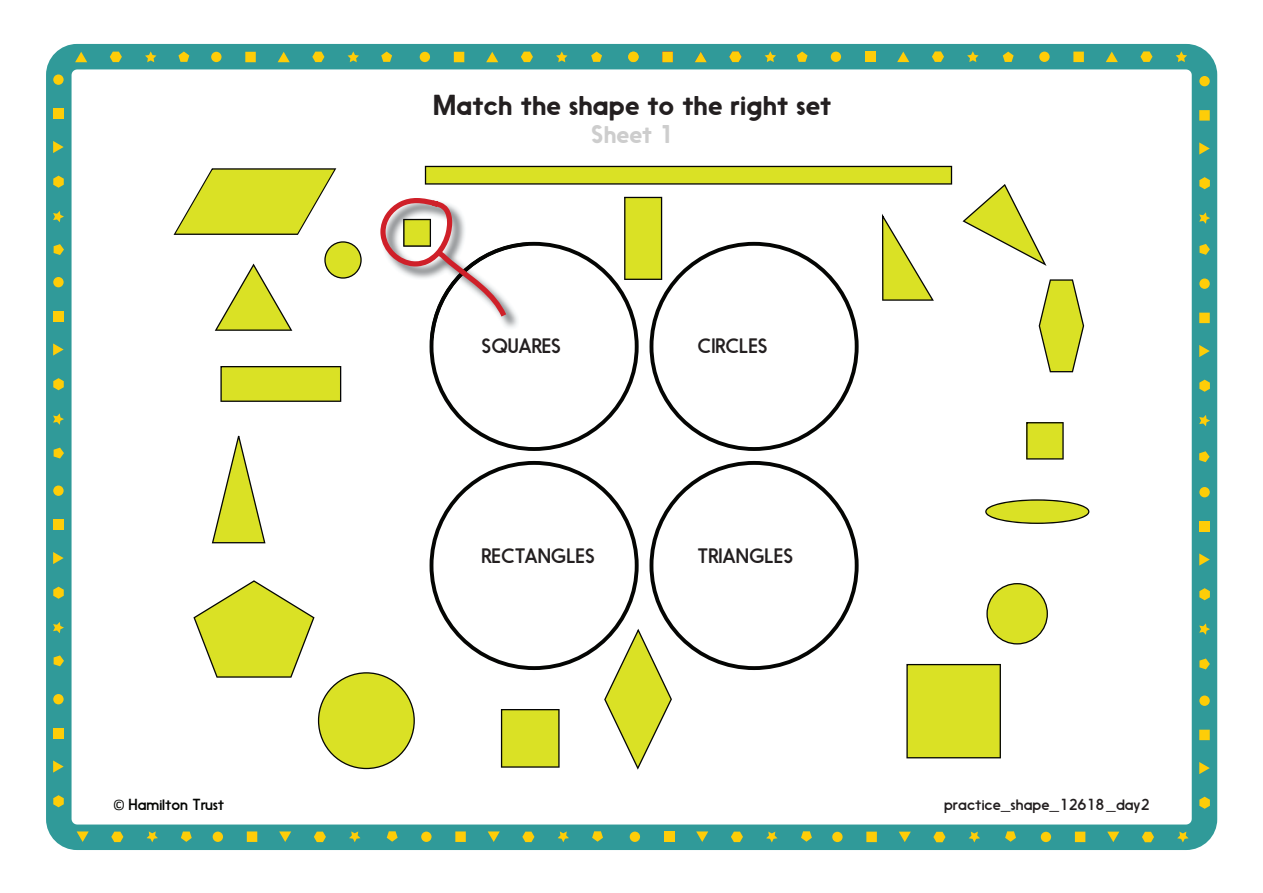
<style>
.page{position:relative;width:1263px;height:893px;background:#fff}
.page>*{position:absolute;margin:0;border:0;box-sizing:border-box;transform-origin:0 0}
.t1{font:27px "Nanami Rounded Med";color:#231f20}
.t2{font:24px "Nanami Rounded Med";color:#cdcdcd}
.Working_at_Footer{font:19.5px "Nanami Rounded Book";color:#231f20}
.File_path_Footer{font:15px "Nanami Rounded Book";color:#231f20}
.t3{font:15px "Nanami Rounded Book";color:#040503}
.s1{font-family:"Calibri"}
</style>
<div class="page">
<div style="left:46px;top:44px;width:1171px;height:806px;border:26px solid #309a99;border-radius:18px"></div>
<div style="left:1199px;top:110px;width:11px;height:11px;background:#fecd08"></div>
<svg style="left:1199px;top:142px;width:11px;height:13px"></svg>
<div style="left:1199px;top:76px;width:11px;height:10px;background:#fecd08;border-radius:50%"></div>
<svg style="left:1199px;top:177px;width:11px;height:12px"></svg>
<svg style="left:1199px;top:212px;width:11px;height:12px"></svg>
<div style="left:1199px;top:313px;width:11px;height:10px;background:#fecd08"></div>
<svg style="left:1199px;top:345px;width:11px;height:12px"></svg>
<div style="left:1199px;top:278px;width:11px;height:11px;background:#fecd08;border-radius:50%"></div>
<svg style="left:1199px;top:380px;width:11px;height:12px"></svg>
<svg style="left:1199px;top:415px;width:11px;height:11px"></svg>
<div style="left:1199px;top:521px;width:11px;height:11px;background:#fecd08"></div>
<svg style="left:1199px;top:553px;width:11px;height:13px"></svg>
<div style="left:1199px;top:487px;width:11px;height:10px;background:#fecd08;border-radius:50%"></div>
<svg style="left:1199px;top:588px;width:11px;height:12px"></svg>
<svg style="left:1199px;top:623px;width:11px;height:12px"></svg>
<div style="left:1199px;top:730px;width:11px;height:10px;background:#fecd08"></div>
<svg style="left:1199px;top:762px;width:11px;height:12px"></svg>
<div style="left:1199px;top:695px;width:11px;height:11px;background:#fecd08;border-radius:50%"></div>
<svg style="left:1199px;top:797px;width:11px;height:12px"></svg>
<div style="left:53px;top:109px;width:11px;height:10px;background:#fecd08"></div>
<svg style="left:53px;top:141px;width:11px;height:12px"></svg>
<div style="left:53px;top:74px;width:11px;height:11px;background:#fecd08;border-radius:50%"></div>
<svg style="left:53px;top:176px;width:11px;height:12px"></svg>
<svg style="left:53px;top:211px;width:11px;height:11px"></svg>
<div style="left:53px;top:311px;width:11px;height:11px;background:#fecd08"></div>
<svg style="left:53px;top:343px;width:11px;height:13px"></svg>
<div style="left:53px;top:277px;width:11px;height:10px;background:#fecd08;border-radius:50%"></div>
<svg style="left:53px;top:378px;width:11px;height:12px"></svg>
<svg style="left:53px;top:413px;width:11px;height:12px"></svg>
<div style="left:53px;top:520px;width:11px;height:10px;background:#fecd08"></div>
<svg style="left:53px;top:552px;width:11px;height:12px"></svg>
<div style="left:53px;top:485px;width:11px;height:11px;background:#fecd08;border-radius:50%"></div>
<svg style="left:53px;top:587px;width:11px;height:12px"></svg>
<svg style="left:53px;top:622px;width:11px;height:11px"></svg>
<div style="left:53px;top:728px;width:11px;height:11px;background:#fecd08"></div>
<svg style="left:53px;top:760px;width:11px;height:13px"></svg>
<div style="left:53px;top:694px;width:11px;height:10px;background:#fecd08;border-radius:50%"></div>
<svg style="left:53px;top:795px;width:11px;height:12px"></svg>
<svg style="left:765px;top:51px;width:11px;height:11px"></svg>
<div style="left:865px;top:52px;width:10px;height:10px;background:#fecd08"></div>
<svg style="left:897px;top:52px;width:12px;height:10px"></svg>
<div style="left:831px;top:52px;width:10px;height:10px;background:#fecd08;border-radius:50%"></div>
<svg style="left:932px;top:51px;width:12px;height:11px"></svg>
<svg style="left:967px;top:51px;width:11px;height:11px"></svg>
<div style="left:1073px;top:52px;width:11px;height:10px;background:#fecd08"></div>
<svg style="left:1106px;top:52px;width:12px;height:10px"></svg>
<div style="left:1039px;top:52px;width:10px;height:10px;background:#fecd08;border-radius:50%"></div>
<svg style="left:1140px;top:51px;width:12px;height:11px"></svg>
<svg style="left:1176px;top:51px;width:11px;height:11px"></svg>
<svg style="left:75px;top:52px;width:12px;height:10px"></svg>
<svg style="left:110px;top:52px;width:12px;height:10px"></svg>
<svg style="left:145px;top:51px;width:11px;height:11px"></svg>
<div style="left:245px;top:52px;width:11px;height:10px;background:#fecd08"></div>
<svg style="left:278px;top:52px;width:12px;height:10px"></svg>
<div style="left:211px;top:52px;width:10px;height:10px;background:#fecd08;border-radius:50%"></div>
<svg style="left:312px;top:52px;width:12px;height:10px"></svg>
<svg style="left:348px;top:51px;width:11px;height:11px"></svg>
<div style="left:454px;top:52px;width:10px;height:10px;background:#fecd08"></div>
<svg style="left:486px;top:52px;width:12px;height:10px"></svg>
<div style="left:420px;top:52px;width:10px;height:10px;background:#fecd08;border-radius:50%"></div>
<svg style="left:521px;top:52px;width:12px;height:10px"></svg>
<svg style="left:556px;top:51px;width:11px;height:11px"></svg>
<div style="left:662px;top:52px;width:11px;height:10px;background:#fecd08"></div>
<svg style="left:695px;top:52px;width:12px;height:10px"></svg>
<div style="left:628px;top:52px;width:10px;height:10px;background:#fecd08;border-radius:50%"></div>
<svg style="left:729px;top:51px;width:12px;height:11px"></svg>
<svg style="left:766px;top:832px;width:11px;height:10px"></svg>
<div style="left:866px;top:832px;width:11px;height:10px;background:#fecd08"></div>
<svg style="left:899px;top:832px;width:12px;height:10px"></svg>
<div style="left:832px;top:832px;width:10px;height:10px;background:#fecd08;border-radius:50%"></div>
<svg style="left:933px;top:832px;width:12px;height:10px"></svg>
<svg style="left:969px;top:832px;width:11px;height:10px"></svg>
<div style="left:1075px;top:832px;width:10px;height:10px;background:#fecd08"></div>
<svg style="left:1107px;top:832px;width:12px;height:10px"></svg>
<div style="left:1041px;top:832px;width:10px;height:10px;background:#fecd08;border-radius:50%"></div>
<svg style="left:1142px;top:832px;width:12px;height:10px"></svg>
<svg style="left:1177px;top:832px;width:11px;height:10px"></svg>
<svg style="left:77px;top:831px;width:12px;height:11px"></svg>
<svg style="left:111px;top:832px;width:12px;height:10px"></svg>
<svg style="left:147px;top:831px;width:11px;height:11px"></svg>
<div style="left:247px;top:831px;width:10px;height:11px;background:#fecd08"></div>
<svg style="left:279px;top:831px;width:12px;height:11px"></svg>
<div style="left:213px;top:832px;width:10px;height:10px;background:#fecd08;border-radius:50%"></div>
<svg style="left:314px;top:832px;width:12px;height:10px"></svg>
<svg style="left:349px;top:831px;width:11px;height:11px"></svg>
<div style="left:455px;top:831px;width:11px;height:11px;background:#fecd08"></div>
<svg style="left:488px;top:831px;width:12px;height:11px"></svg>
<div style="left:421px;top:832px;width:10px;height:10px;background:#fecd08;border-radius:50%"></div>
<svg style="left:522px;top:832px;width:12px;height:10px"></svg>
<svg style="left:558px;top:831px;width:11px;height:11px"></svg>
<div style="left:664px;top:831px;width:10px;height:11px;background:#fecd08"></div>
<svg style="left:696px;top:831px;width:12px;height:11px"></svg>
<div style="left:630px;top:832px;width:10px;height:10px;background:#fecd08;border-radius:50%"></div>
<svg style="left:731px;top:832px;width:12px;height:10px"></svg>
<svg style="left:1199px;top:244px;width:11px;height:11px"></svg>
<svg style="left:1199px;top:658px;width:11px;height:11px"></svg>
<svg style="left:1199px;top:451px;width:10px;height:11px"></svg>
<svg style="left:1003px;top:52px;width:11px;height:10px"></svg>
<svg style="left:797px;top:52px;width:10px;height:10px"></svg>
<svg style="left:591px;top:52px;width:11px;height:10px"></svg>
<svg style="left:381px;top:52px;width:11px;height:10px"></svg>
<svg style="left:178px;top:52px;width:11px;height:10px"></svg>
<svg style="left:54px;top:244px;width:10px;height:11px"></svg>
<svg style="left:54px;top:448px;width:10px;height:10px"></svg>
<svg style="left:54px;top:655px;width:10px;height:11px"></svg>
<svg style="left:181px;top:831px;width:11px;height:11px"></svg>
<svg style="left:387px;top:831px;width:11px;height:11px"></svg>
<svg style="left:592px;top:831px;width:11px;height:11px"></svg>
<svg style="left:801px;top:831px;width:11px;height:11px"></svg>
<svg style="left:1005px;top:831px;width:11px;height:11px"></svg>
<svg style="left:174px;top:168px;width:162px;height:67px"></svg>
<svg style="left:425px;top:166px;width:527px;height:19px;background:#bec425"></svg>
<svg style="left:324px;top:241px;width:38px;height:38px"></svg>
<svg style="left:882px;top:214px;width:52px;height:87px"></svg>
<svg style="left:962px;top:184px;width:84px;height:82px"></svg>
<svg style="left:1039px;top:279px;width:45px;height:93px"></svg>
<svg style="left:1026px;top:422px;width:38px;height:38px"></svg>
<svg style="left:985px;top:499px;width:104px;height:25px"></svg>
<svg style="left:986px;top:583px;width:62px;height:61px"></svg>
<svg style="left:906px;top:664px;width:95px;height:94px;background:#cfd624"></svg>
<svg style="left:430px;top:461px;width:429px;height:309px"></svg>
<svg style="left:193px;top:580px;width:222px;height:189px"></svg>
<svg style="left:212px;top:436px;width:53px;height:107px"></svg>
<svg style="left:220px;top:366px;width:121px;height:36px;background:#c6cd23"></svg>
<svg style="left:215px;top:264px;width:77px;height:67px"></svg>
<svg style="left:380px;top:197px;width:479px;height:254px"></svg>
<p class="t1" style="left:433px;top:88px;width:400px">Match the shape to the right set</p>
<p class="t2" style="left:591px;top:120px;width:84px">Sheet 1</p>
<p class="Working_at_Footer" style="left:482px;top:334px;width:81px">SQUARES</p>
<p class="Working_at_Footer" style="left:698px;top:334px;width:72px">CIRCLES</p>
<p class="Working_at_Footer" style="left:482px;top:545px;width:115px">RECTANGLES</p>
<p class="Working_at_Footer" style="left:698px;top:545px;width:97px">TRIANGLES</p>
<p class="t3" style="left:113px;top:796px;width:113px"><span class="s1">©</span> Hamilton Trust</p>
<p class="File_path_Footer" style="left:944px;top:796px;width:207px">practice_shape_12618_day2</p>
</div>
